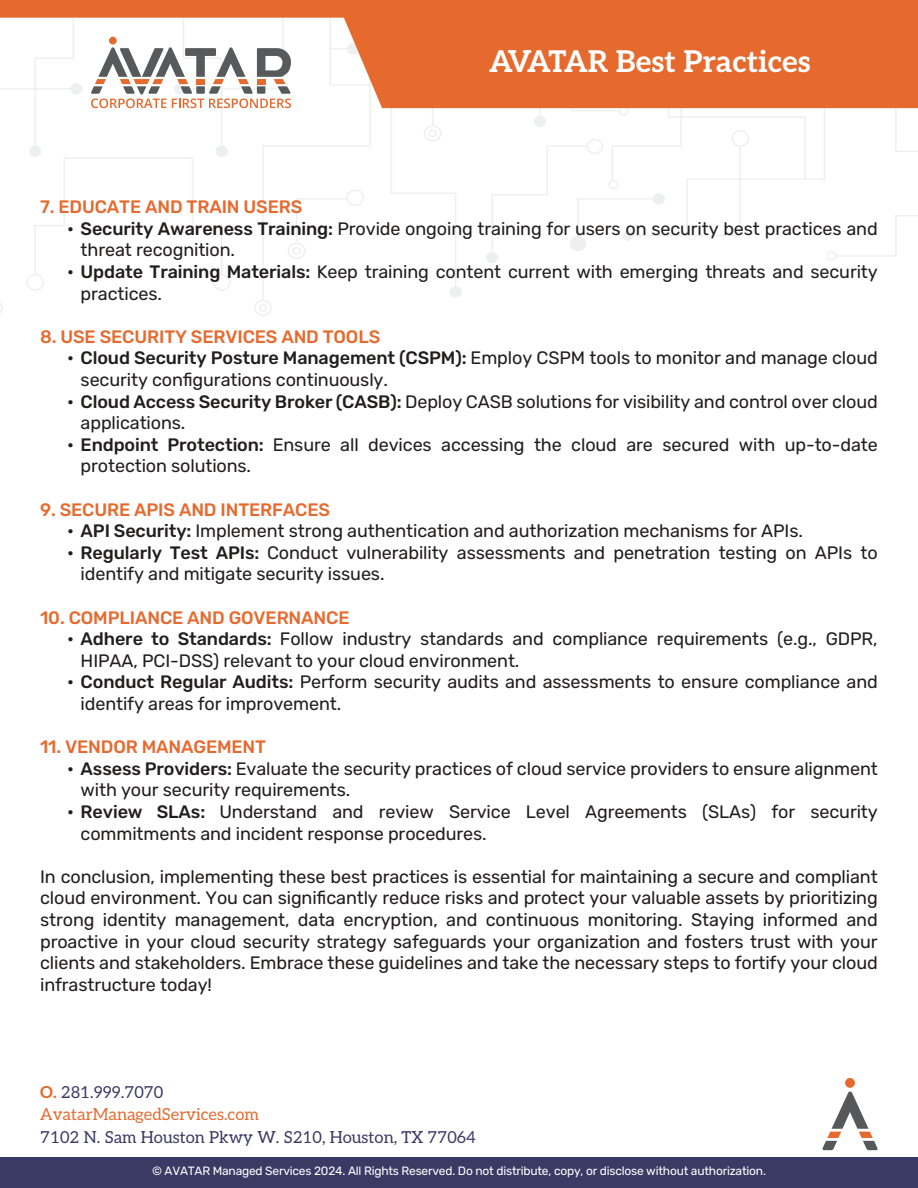
<style>
.page{position:relative;width:918px;height:1188px;background:#fff}
.page>*{position:absolute;margin:0;border:0;box-sizing:border-box;transform-origin:0 0}
.t1{font:700 30px "Aleo";color:#fff}
.t2{font:18px/21.6px "Rubik";letter-spacing:-.005em;color:#211e1e}
.t3{font:500 18px "Rubik";letter-spacing:-.005em;color:#e66a2e}
.t4{font:16.5px "Aleo";color:#3a3a65}
.t5{font:16.5px/22.5px "Aleo";color:#e66a2e}
.t6{font:12px "Rubik";letter-spacing:-.015em;color:#fff}
.s1{font-weight:500}
.s2{font-weight:700}
.s3{color:#3a3a65}
</style>
<div class="page">
<svg style="left:652px;top:108px;width:266px;height:152px"></svg>
<svg style="left:364px;top:108px;width:98px;height:189px"></svg>
<svg style="left:424px;top:108px;width:228px;height:144px"></svg>
<div style="left:570px;top:236px;width:16px;height:15px;background:#eeefef;border-radius:50%"></div>
<div style="left:623px;top:231px;width:10px;height:10px;background:#eeefef;border-radius:50%"></div>
<div style="left:534px;top:116px;width:12px;height:11px;background:#eeefef;border-radius:50%"></div>
<div style="left:486px;top:252px;width:13px;height:11px;background:#eeefef;border-radius:50%"></div>
<div style="left:652px;top:193px;width:13px;height:12px;background:#eeefef;border-radius:50%"></div>
<svg style="left:0;top:108px;width:364px;height:208px"></svg>
<svg style="left:0;top:0;width:918px;height:108px;fill:#e66a2e"></svg>
<div style="left:845px;top:1078px;width:10px;height:10px;background:#e66a2e;border-radius:50%"></div>
<svg style="left:822px;top:1092px;width:56px;height:58px"></svg>
<div style="left:0;top:1158px;width:918px;height:30px;background:#3a3a65"></div>
<h1 class="t1" style="left:489px;top:37px;width:323px">AVATAR Best Practices</h1>
<p class="t3" style="left:40px;top:197px;width:264px">7. EDUCATE AND TRAIN USERS</p>
<p class="t2" style="left:81px;top:218px;width:799px;text-indent:-14px"><span class="s1">• Security Awareness Training:</span> Provide ongoing training for users on security best practices and threat recognition.</p>
<p class="t2" style="left:81px;top:261px;width:799px;text-indent:-14px"><span class="s1">• Update Training Materials:</span> Keep training content current with emerging threats and security practices.</p>
<p class="t3" style="left:40px;top:326px;width:342px">8. USE SECURITY SERVICES AND TOOLS</p>
<p class="t2" style="left:81px;top:348px;width:799px;text-indent:-14px"><span class="s1">• Cloud Security Posture Management (CSPM):</span> Employ CSPM tools to monitor and manage cloud security configurations continuously.</p>
<p class="t2" style="left:81px;top:391px;width:799px;text-indent:-14px"><span class="s1">• Cloud Access Security Broker (CASB):</span> Deploy CASB solutions for visibility and control over cloud applications.</p>
<p class="t2" style="left:81px;top:434px;width:799px;text-indent:-14px"><span class="s1">• Endpoint Protection:</span> Ensure all devices accessing the cloud are secured with up-to-date protection solutions.</p>
<p class="t3" style="left:40px;top:499px;width:291px">9. SECURE APIS AND INTERFACES</p>
<p class="t2" style="left:67px;top:521px;width:737px"><span class="s1">• API Security:</span> Implement strong authentication and authorization mechanisms for APIs.</p>
<p class="t2" style="left:81px;top:542px;width:799px;text-indent:-14px"><span class="s1">• Regularly Test APIs:</span> Conduct vulnerability assessments and penetration testing on APIs to identify and mitigate security issues.</p>
<p class="t3" style="left:40px;top:607px;width:311px">10. COMPLIANCE AND GOVERNANCE</p>
<p class="t2" style="left:81px;top:629px;width:799px;text-indent:-14px"><span class="s1">• Adhere to Standards:</span> Follow industry standards and compliance requirements (e.g., GDPR,<br>HIPAA, PCI-DSS) relevant to your cloud environment.</p>
<p class="t2" style="left:81px;top:672px;width:799px;text-indent:-14px"><span class="s1">• Conduct Regular Audits:</span> Perform security audits and assessments to ensure compliance and identify areas for improvement.</p>
<p class="t3" style="left:40px;top:737px;width:228px">11. VENDOR MANAGEMENT</p>
<p class="t2" style="left:81px;top:758px;width:799px;text-indent:-14px"><span class="s1">• Assess Providers:</span> Evaluate the security practices of cloud service providers to ensure alignment with your security requirements.</p>
<p class="t2" style="left:81px;top:801px;width:799px;text-indent:-14px"><span class="s1">• Review SLAs:</span> Understand and review Service Level Agreements (SLAs) for security commitments and incident response procedures.</p>
<p class="t2" style="left:40px;top:866px;width:839px;text-align:justify">In conclusion, implementing these best practices is essential for maintaining a secure and compliant cloud environment. You can significantly reduce risks and protect your valuable assets by prioritizing strong identity management, data encryption, and continuous monitoring. Staying informed and proactive in your cloud security strategy safeguards your organization and fosters trust with your clients and stakeholders. Embrace these guidelines and take the necessary steps to fortify your cloud infrastructure today!</p>
<p class="t5" style="left:40px;top:1080px;width:220px"><span class="s2">O.</span> <span class="s3">281.999.7070<br></span>AvatarManagedServices.com</p>
<p class="t4" style="left:40px;top:1124px;width:437px">7102 N. Sam Houston Pkwy W. S210, Houston, TX 77064</p>
<p class="t6" style="left:152px;top:1164px;width:615px">© AVATAR Managed Services 2024. All Rights Reserved. Do not distribute, copy, or disclose without authorization.</p>
</div>
